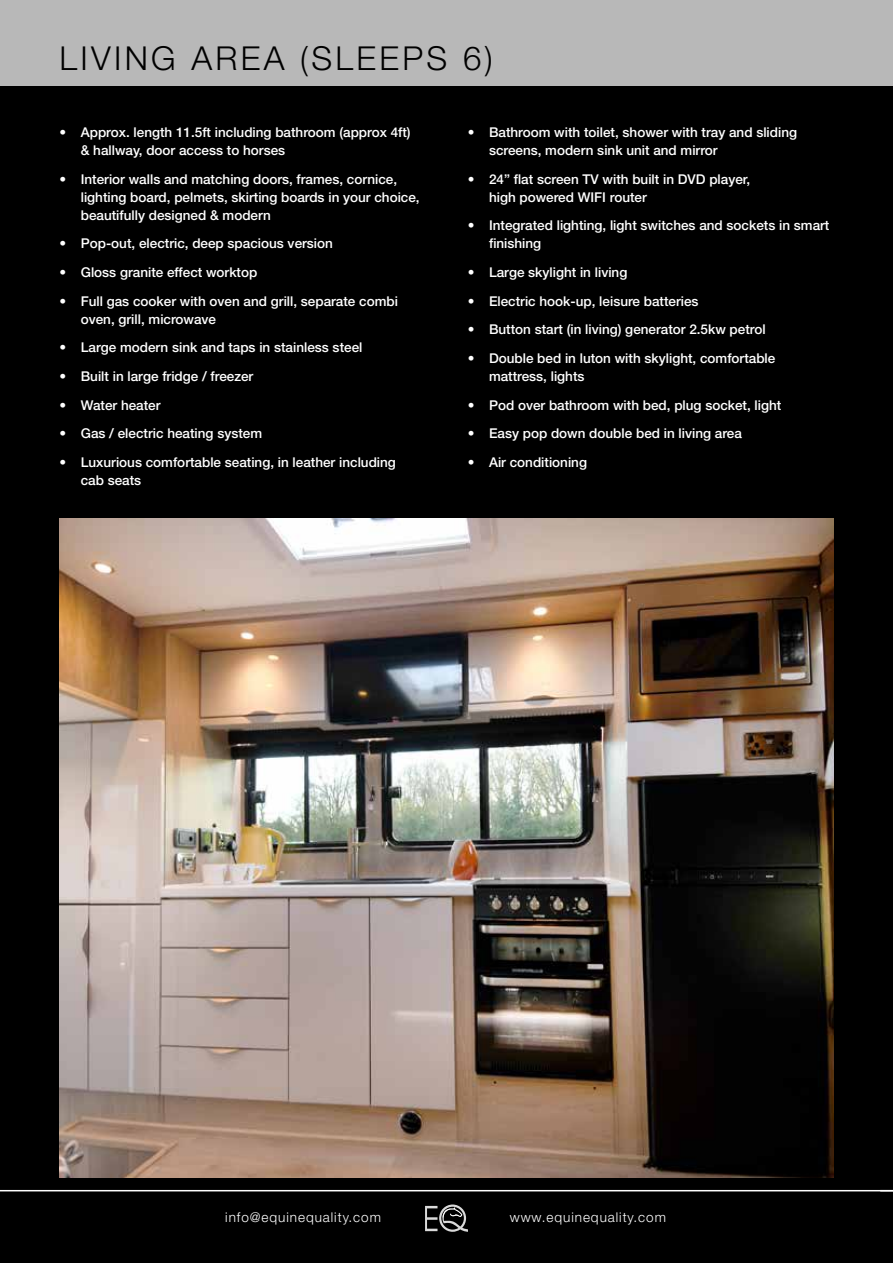
<style>
.page{position:relative;width:893px;height:1263px;background:#000}
.page>*{position:absolute;margin:0;border:0;box-sizing:border-box;transform-origin:0 0}
.t1{font:300 33px "Helvetica Neue LT Std";letter-spacing:.1em;color:#000}
.t2{font:500 13.5px/18px "Helvetica Neue LT Std";color:#fff}
.t3{font:300 13.5px "Helvetica Neue LT Std";letter-spacing:.07em;color:#fff}
</style>
<div class="page">
<img style="left:60px;top:519px;width:773px;height:659px">
<div style="left:0;top:0;width:893px;height:85px;background:#b8b8b8"></div>
<hr style="left:0;top:1190px;width:893px;height:1px;background:#fff">
<svg style="left:425px;top:1204px;width:43px;height:28px"></svg>
<h1 class="t1" style="left:60px;top:39px;width:435px">LIVING AREA (SLEEPS 6)</h1>
<p class="t2" style="left:81px;top:123px;width:331px;text-indent:-21px">• Approx. length 11.5ft including bathroom (approx 4ft) &amp; hallway, door access to horses</p>
<p class="t2" style="left:81px;top:170px;width:340px;text-indent:-21px">• Interior walls and matching doors, frames, cornice, lighting board, pelmets, skirting boards in your choice, beautifully designed &amp; modern</p>
<p class="t2" style="left:60px;top:235px;width:275px">• Pop-out, electric, deep spacious version</p>
<p class="t2" style="left:60px;top:263px;width:199px">• Gloss granite effect worktop</p>
<p class="t2" style="left:81px;top:292px;width:319px;text-indent:-21px">• Full gas cooker with oven and grill, separate combi oven, grill, microwave</p>
<p class="t2" style="left:60px;top:338px;width:304px">• Large modern sink and taps in stainless steel</p>
<p class="t2" style="left:60px;top:367px;width:195px">• Built in large fridge / freezer</p>
<p class="t2" style="left:60px;top:396px;width:103px">• Water heater</p>
<p class="t2" style="left:60px;top:424px;width:204px">• Gas / electric heating system</p>
<p class="t2" style="left:81px;top:453px;width:317px;text-indent:-21px">• Luxurious comfortable seating, in leather including cab seats</p>
<p class="t2" style="left:489px;top:123px;width:310px;text-indent:-21px">• Bathroom with toilet, shower with tray and sliding screens, modern sink unit and mirror</p>
<p class="t2" style="left:489px;top:170px;width:263px;text-indent:-21px">• 24” flat screen TV with built in DVD player, high powered WIFI router</p>
<p class="t2" style="left:489px;top:217px;width:342px;text-indent:-21px">• Integrated lighting, light switches and sockets in smart finishing</p>
<p class="t2" style="left:468px;top:263px;width:161px">• Large skylight in living</p>
<p class="t2" style="left:468px;top:292px;width:232px">• Electric hook-up, leisure batteries</p>
<p class="t2" style="left:468px;top:320px;width:299px">• Button start (in living) generator 2.5kw petrol</p>
<p class="t2" style="left:489px;top:349px;width:288px;text-indent:-21px">• Double bed in luton with skylight, comfortable mattress, lights</p>
<p class="t2" style="left:468px;top:396px;width:315px">• Pod over bathroom with bed, plug socket, light</p>
<p class="t2" style="left:468px;top:424px;width:276px">• Easy pop down double bed in living area</p>
<p class="t2" style="left:468px;top:453px;width:121px">• Air conditioning</p>
<p class="t3" style="left:225px;top:1208px;width:157px">info@equinequality.com</p>
<p class="t3" style="left:510px;top:1208px;width:158px">www.equinequality.com</p>
</div>
